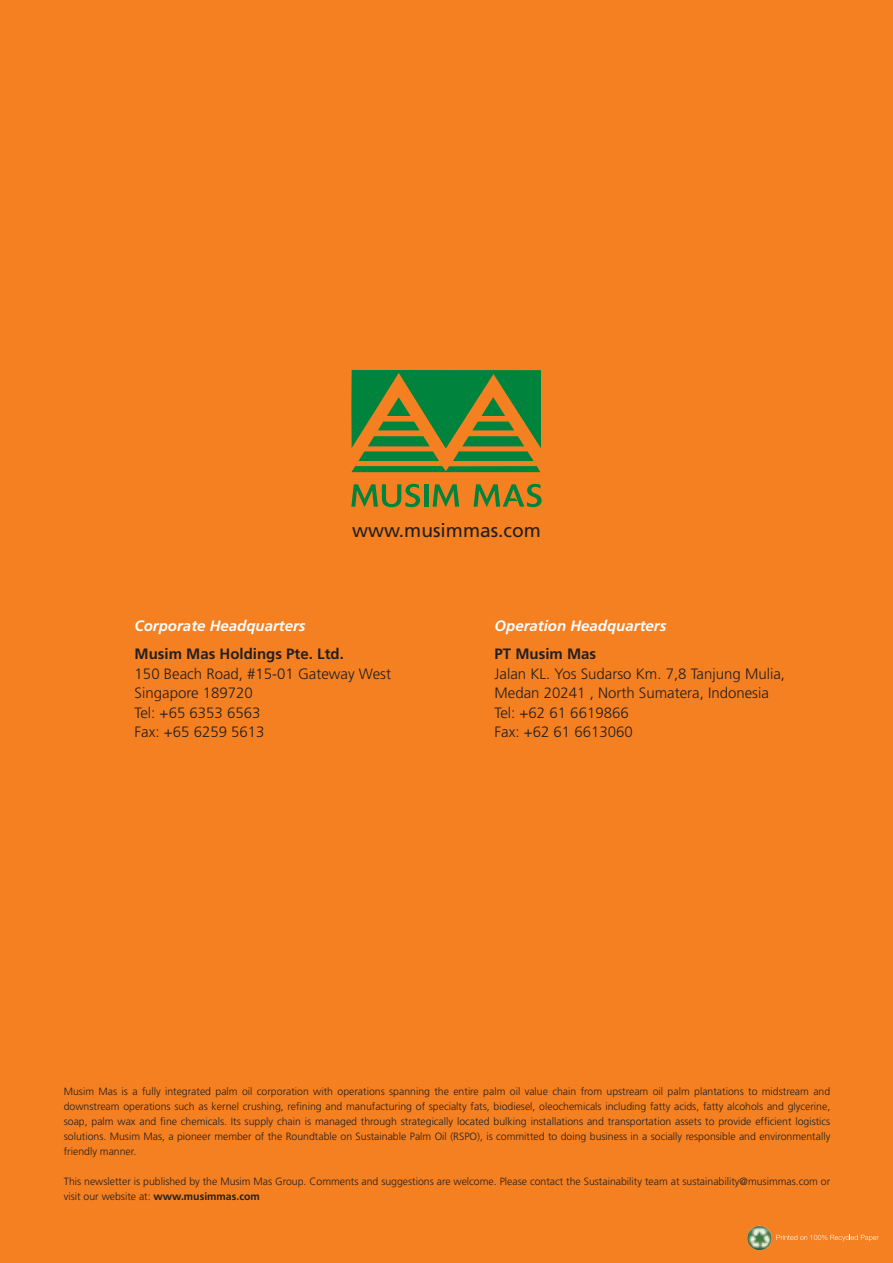
<style>
.page{position:relative;width:893px;height:1263px;background:#f58021}
.page>*{position:absolute;margin:0;border:0;box-sizing:border-box;transform-origin:0 0}
.t1{font:19.2px "Frutiger";color:#231f20}
.t2{font:300 15px/19.5px "Frutiger";color:#231f20}
.t3{font:italic 700 15px "Frutiger";color:#fff}
.t4{font:700 15px "Frutiger";color:#231f20}
.t5{font:300 10.5px/15px "Frutiger";color:#231f20;text-align:justify}
.s1{font-weight:700}
</style>
<div class="page">
<svg style="left:776px;top:1235px;width:103px;height:6px"></svg>
<img style="left:747px;top:1226px;width:25px;height:24px;border-radius:12px">
<svg style="left:351px;top:370px;width:190px;height:102px"></svg>
<svg style="left:351px;top:484px;width:69px;height:23px"></svg>
<hr style="left:424px;top:484px;width:4px;height:23px;background:#00843d">
<svg style="left:433px;top:484px;width:26px;height:23px"></svg>
<svg style="left:474px;top:484px;width:68px;height:23px"></svg>
<h1 class="t1" style="left:352px;top:519px;width:190px">www.musimmas.com</h1>
<h2 class="t3" style="left:135px;top:617px;width:172px">Corporate Headquarters</h2>
<h2 class="t4" style="left:135px;top:645px;width:211px">Musim Mas Holdings Pte. Ltd.</h2>
<h2 class="t2" style="left:135px;top:664px;width:258px">150 Beach Road, #15-01 Gateway West<br>Singapore 189720<br>Tel: +65 6353 6563<br>Fax: +65 6259 5613</h2>
<h2 class="t3" style="left:495px;top:617px;width:173px">Operation Headquarters</h2>
<h2 class="t4" style="left:495px;top:645px;width:103px">PT Musim Mas</h2>
<h2 class="t2" style="left:495px;top:664px;width:292px">Jalan KL. Yos Sudarso Km. 7,8 Tanjung Mulia,<br>Medan 20241 , North Sumatera, Indonesia<br>Tel: +62 61 6619866<br>Fax: +62 61 6613060</h2>
<p class="t5" style="left:64px;top:1083px;width:768px">Musim Mas is a fully integrated palm oil corporation with operations spanning the entire palm oil value chain from upstream oil palm plantations to midstream and downstream operations such as kernel crushing, refining and manufacturing of specialty fats, biodiesel, oleochemicals including fatty acids, fatty alcohols and glycerine, soap, palm wax and fine chemicals. Its supply chain is managed through strategically located bulking installations and transportation assets to provide efficient logistics solutions. Musim Mas, a pioneer member of the Roundtable on Sustainable Palm Oil (RSPO), is committed to doing business in a socially responsible and environmentally friendly manner.</p>
<p class="t5" style="left:64px;top:1173px;width:768px">This newsletter is published by the Musim Mas Group. Comments and suggestions are welcome. Please contact the Sustainability team at sustainability@musimmas.com or visit our website at: <span class="s1">www.musimmas.com</span></p>
</div>
